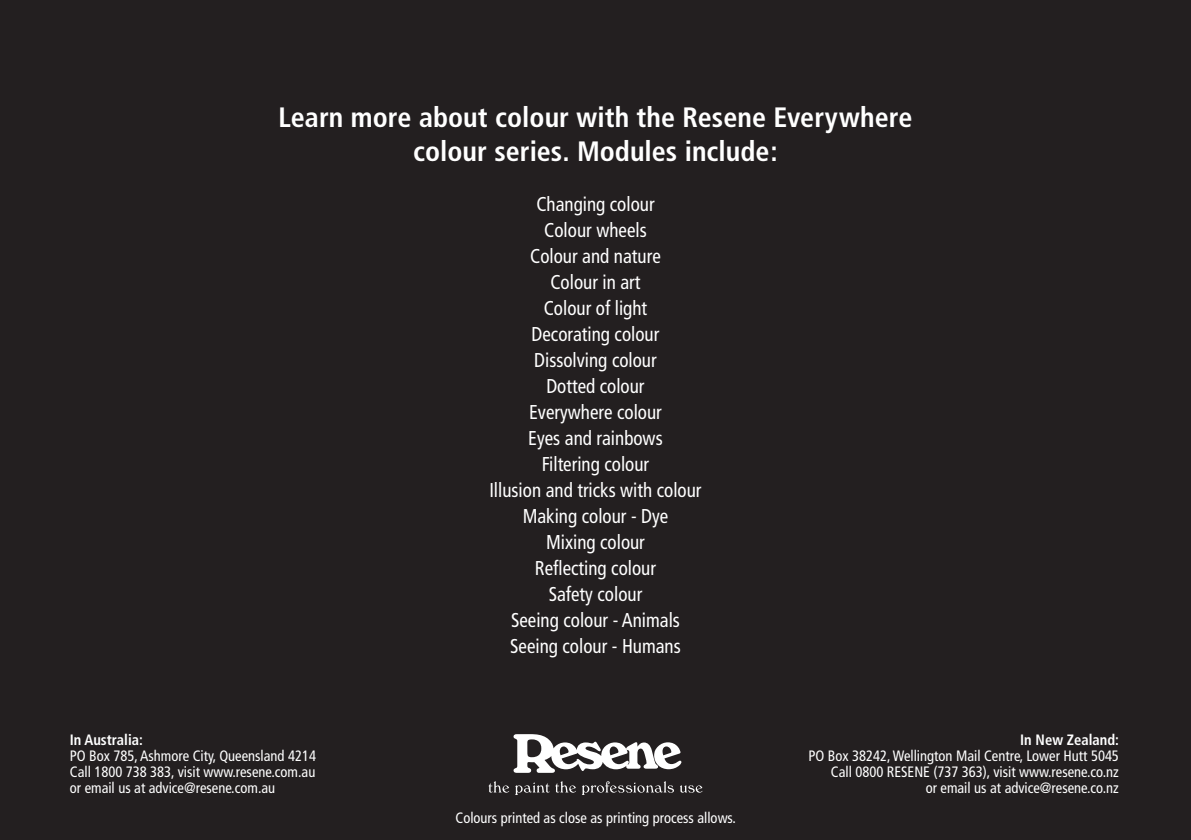
<style>
.page{position:relative;width:1191px;height:840px;background:#fff}
.page>*{position:absolute;margin:0;border:0;box-sizing:border-box;transform-origin:0 0}
.t1{font:700 condensed 28px/33.6px "Frutiger";color:#fff;text-align:center}
.t2{font:condensed 20px/26px "Frutiger";color:#fff;text-align:center;scale:.95 1}
.t3{font:condensed 15px/16px "Frutiger";color:#fff;text-align:right}
.t4{font:700 condensed 15px "Frutiger";color:#fff}
</style>
<div class="page">
<div style="left:0;top:0;width:1191px;height:839px;background:#231f20"></div>
<svg style="left:488px;top:781px;width:21px;height:11px"></svg>
<svg style="left:515px;top:782px;width:34px;height:12px"></svg>
<svg style="left:555px;top:781px;width:21px;height:11px"></svg>
<svg style="left:582px;top:781px;width:92px;height:13px"></svg>
<svg style="left:680px;top:785px;width:22px;height:7px"></svg>
<svg style="left:513px;top:734px;width:168px;height:38px"></svg>
<h1 class="t1" style="left:278px;top:103px;width:635px">Learn more about colour with the Resene Everywhere colour series. Modules include:</h1>
<p class="t2" style="left:489px;top:192px;width:225px">Changing colour<br>Colour wheels<br>Colour and nature<br>Colour in art<br>Colour of light<br>Decorating colour<br>Dissolving colour<br>Dotted colour<br>Everywhere colour<br>Eyes and rainbows<br>Filtering colour<br>Illusion and tricks with colour<br>Making colour - Dye<br>Mixing colour<br>Reflecting colour<br>Safety colour<br>Seeing colour - Animals<br>Seeing colour - Humans</p>
<p class="t4" style="left:70px;top:733px;width:74px">In Australia:</p>
<p class="t3" style="left:70px;top:749px;width:248px;text-align:justify">PO Box 785, Ashmore City, Queensland 4214<br>Call 1800 738 383, visit www.resene.com.au or email us at advice@resene.com.au</p>
<p class="t3" style="left:455px;top:810px;width:282px">Colours printed as close as printing process allows.</p>
<p class="t4" style="left:1020px;top:733px;width:100px">In New Zealand:</p>
<p class="t3" style="left:808px;top:749px;width:312px">PO Box 38242, Wellington Mail Centre, Lower Hutt 5045<br>Call 0800 RESENE (737 363), visit www.resene.co.nz<br>or email us at advice@resene.co.nz</p>
</div>
